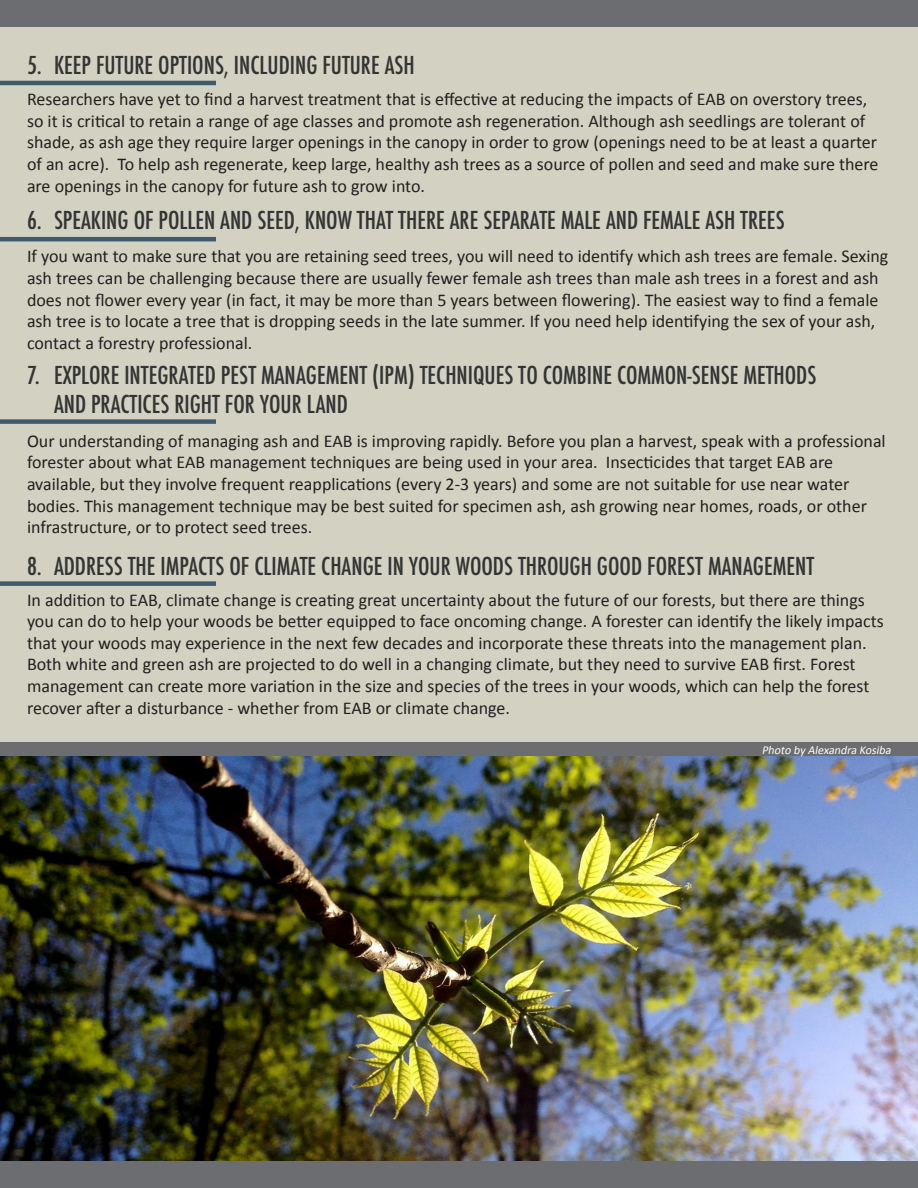
<style>
.page{position:relative;width:918px;height:1188px;background:#d2d1c2}
.page>*{position:absolute;margin:0;border:0;box-sizing:border-box;transform-origin:0 0}
.t1{font:500 condensed 24px/28.8px "Futura";color:#333434}
.t2{font:18px/21.6px "Calibri";color:#231f20}
.t3{font:italic 12px "Calibri";color:#fff}
</style>
<div class="page">
<div style="left:0;top:1161px;width:918px;height:27px;background:#6c6d70"></div>
<div style="left:0;top:0;width:918px;height:27px;background:#6c6d70"></div>
<hr style="left:0;top:237px;width:216px;height:4px;background:#3d5b6c">
<div style="left:0;top:419px;width:216px;height:5px;background:#3d5b6c"></div>
<hr style="left:0;top:81px;width:216px;height:4px;background:#3d5b6c">
<img style="left:0;top:756px;width:918px;height:405px">
<div style="left:0;top:742px;width:918px;height:14px;background:#6c6d70"></div>
<div style="left:0;top:581px;width:216px;height:5px;background:#3d5b6c"></div>
<p class="t1" style="left:27px;top:51px;width:389px">5. KEEP FUTURE OPTIONS, INCLUDING FUTURE ASH</p>
<p class="t2" style="left:27px;top:88px;width:853px">Researchers have yet to find a harvest treatment that is effective at reducing the impacts of EAB on overstory trees, so it is critical to retain a range of age classes and promote ash regeneration. Although ash seedlings are tolerant of shade, as ash age they require larger openings in the canopy in order to grow (openings need to be at least a quarter of an acre). To help ash regenerate, keep large, healthy ash trees as a source of pollen and seed and make sure there are openings in the canopy for future ash to grow into.</p>
<p class="t1" style="left:27px;top:206px;width:759px">6. SPEAKING OF POLLEN AND SEED, KNOW THAT THERE ARE SEPARATE MALE AND FEMALE ASH TREES</p>
<p class="t2" style="left:27px;top:245px;width:863px">If you want to make sure that you are retaining seed trees, you will need to identify which ash trees are female. Sexing ash trees can be challenging because there are usually fewer female ash trees than male ash trees in a forest and ash does not flower every year (in fact, it may be more than 5 years between flowering). The easiest way to find a female ash tree is to locate a tree that is dropping seeds in the late summer. If you need help identifying the sex of your ash, contact a forestry professional.</p>
<p class="t1" style="left:54px;top:361px;width:764px;text-indent:-27px">7. EXPLORE INTEGRATED PEST MANAGEMENT (IPM) TECHNIQUES TO COMBINE COMMON-SENSE METHODS<br>AND PRACTICES RIGHT FOR YOUR LAND</p>
<p class="t2" style="left:27px;top:429px;width:860px">Our understanding of managing ash and EAB is improving rapidly. Before you plan a harvest, speak with a professional forester about what EAB management techniques are being used in your area. Insecticides that target EAB are available, but they involve frequent reapplications (every 2-3 years) and some are not suitable for use near water bodies. This management technique may be best suited for specimen ash, ash growing near homes, roads, or other infrastructure, or to protect seed trees.</p>
<p class="t1" style="left:27px;top:551px;width:789px">8. ADDRESS THE IMPACTS OF CLIMATE CHANGE IN YOUR WOODS THROUGH GOOD FOREST MANAGEMENT</p>
<p class="t2" style="left:27px;top:588px;width:858px">In addition to EAB, climate change is creating great uncertainty about the future of our forests, but there are things you can do to help your woods be better equipped to face oncoming change. A forester can identify the likely impacts that your woods may experience in the next few decades and incorporate these threats into the management plan.<br>Both white and green ash are projected to do well in a changing climate, but they need to survive EAB first. Forest management can create more variation in the size and species of the trees in your woods, which can help the forest recover after a disturbance - whether from EAB or climate change.</p>
<p class="t3" style="left:762px;top:741px;width:134px">Photo by Alexandra Kosiba</p>
</div>
